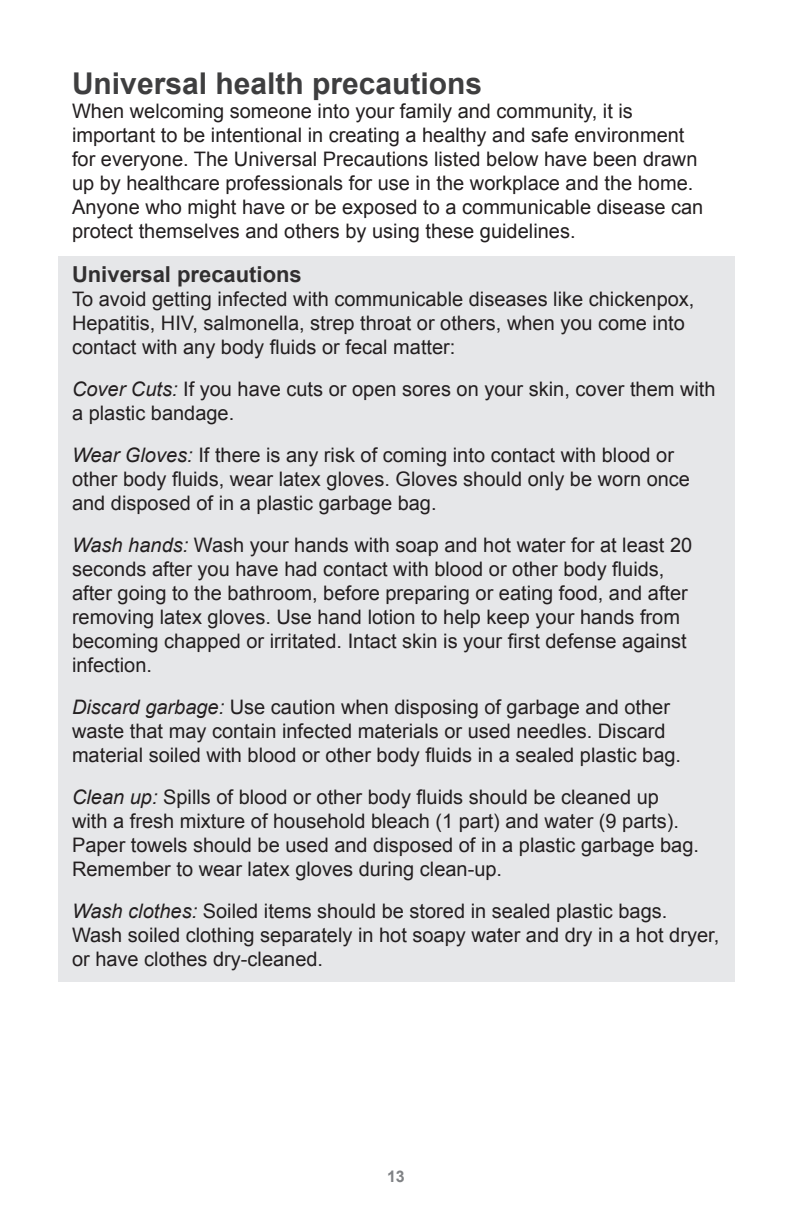
<style>
.page{position:relative;width:792px;height:1224px;background:#fff}
.page>*{position:absolute;margin:0;border:0;box-sizing:border-box;transform-origin:0 0}
.t1{font:700 30px "Arial";color:#3e3e3f}
.t2{font:700 22px "Arial";color:#312f30}
.t3{font:20px/24px "Arial";color:#231f20}
.t4{font:700 16px "Arial";color:#808285}
.s1{font-style:italic}
</style>
<div class="page">
<div style="left:58px;top:256px;width:676px;height:726px;background:#e6e7e9"></div>
<p class="t1" style="left:72px;top:64px;width:412px">Universal health precautions</p>
<p class="t3" style="left:72px;top:99px;width:633px">When welcoming someone into your family and community, it is important to be intentional in creating a healthy and safe environment for everyone. The Universal Precautions listed below have been drawn up by healthcare professionals for use in the workplace and the home.<br>Anyone who might have or be exposed to a communicable disease can protect themselves and others by using these guidelines.</p>
<p class="t2" style="left:72px;top:260px;width:231px">Universal precautions</p>
<p class="t3" style="left:72px;top:287px;width:624px">To avoid getting infected with communicable diseases like chickenpox,<br>Hepatitis, HIV, salmonella, strep throat or others, when you come into contact with any body fluids or fecal matter:</p>
<p class="t3" style="left:72px;top:377px;width:645px"><span class="s1">Cover Cuts:</span> If you have cuts or open sores on your skin, cover them with a plastic bandage.</p>
<p class="t3" style="left:72px;top:443px;width:620px"><span class="s1">Wear Gloves:</span> If there is any risk of coming into contact with blood or other body fluids, wear latex gloves. Gloves should only be worn once and disposed of in a plastic garbage bag.</p>
<p class="t3" style="left:72px;top:533px;width:622px"><span class="s1">Wash hands:</span> Wash your hands with soap and hot water for at least 20 seconds after you have had contact with blood or other body fluids, after going to the bathroom, before preparing or eating food, and after removing latex gloves. Use hand lotion to help keep your hands from becoming chapped or irritated. Intact skin is your first defense against infection.</p>
<p class="t3" style="left:72px;top:695px;width:611px"><span class="s1">Discard garbage:</span> Use caution when disposing of garbage and other waste that may contain infected materials or used needles. Discard material soiled with blood or other body fluids in a sealed plastic bag.</p>
<p class="t3" style="left:72px;top:785px;width:629px"><span class="s1">Clean up:</span> Spills of blood or other body fluids should be cleaned up with a fresh mixture of household bleach (1 part) and water (9 parts).<br>Paper towels should be used and disposed of in a plastic garbage bag.<br>Remember to wear latex gloves during clean-up.</p>
<p class="t3" style="left:72px;top:899px;width:649px"><span class="s1">Wash clothes:</span> Soiled items should be stored in sealed plastic bags.<br>Wash soiled clothing separately in hot soapy water and dry in a hot dryer, or have clothes dry-cleaned.</p>
<p class="t4" style="left:387px;top:1165px;width:19px">13</p>
</div>
